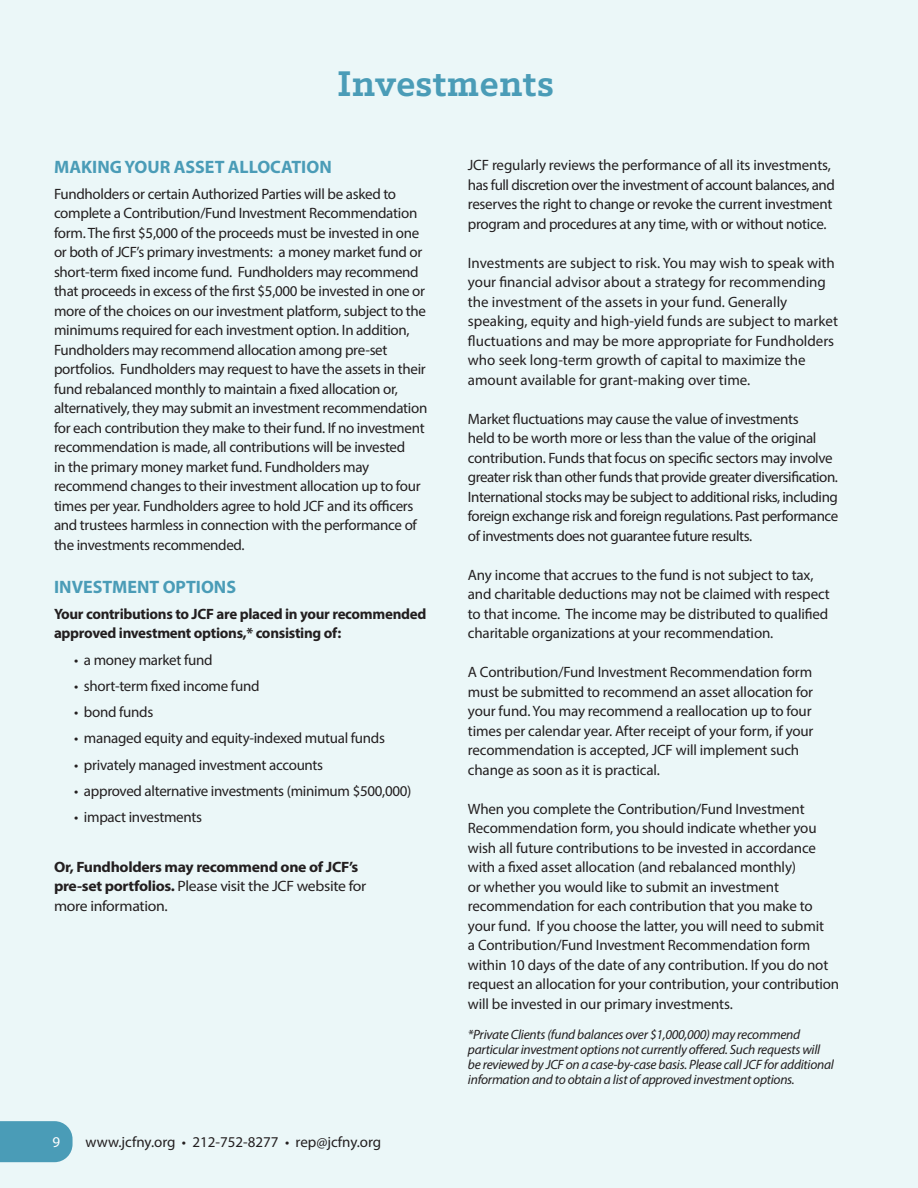
<style>
.page{position:relative;width:918px;height:1188px;background:#ebf7f8}
.page>*{position:absolute;margin:0;border:0;box-sizing:border-box;transform-origin:0 0}
.t1{font:700 40.5px "Klinic Slab";letter-spacing:.01em;color:#4a9cb7}
.Default{font:700 18px "Myriad Pro";color:#4a9cb7}
.List_Paragraph{font:15px/19.5px "Myriad Pro";letter-spacing:-.02em;color:#231f20}
.List_Paragraph-2{font:15px/19.5px "Myriad Pro";color:#231f20}
.t2{font:700 15px/19.5px "Myriad Pro";letter-spacing:-.02em;color:#231f20;scale:1.05 1}
.t3{font:700 15px/19.5px "Myriad Pro";letter-spacing:-.02em;color:#231f20}
.t4{font:15px "Myriad Pro";color:#fff}
.t5{font:italic 13.5px/15px "Myriad Pro";letter-spacing:-.02em;color:#231f20}
.s1{font-weight:400}
</style>
<div class="page">
<svg style="left:0;top:1121px;width:73px;height:41px;background:#52a1ba"></svg>
<p class="t1" style="left:337px;top:57px;width:218px">Investments</p>
<p class="Default" style="left:54px;top:155px;width:279px">MAKING YOUR ASSET ALLOCATION</p>
<p class="List_Paragraph" style="left:54px;top:184px;width:375px">Fundholders or certain Authorized Parties will be asked to complete a Contribution/Fund Investment Recommendation form. The first $5,000 of the proceeds must be invested in one or both of JCF’s primary investments: a money market fund or short-term fixed income fund. Fundholders may recommend that proceeds in excess of the first $5,000 be invested in one or more of the choices on our investment platform, subject to the minimums required for each investment option. In addition, Fundholders may recommend allocation among pre-set portfolios. Fundholders may request to have the assets in their fund rebalanced monthly to maintain a fixed allocation or, alternatively, they may submit an investment recommendation for each contribution they make to their fund. If no investment recommendation is made, all contributions will be invested<br>in the primary money market fund. Fundholders may recommend changes to their investment allocation up to four times per year. Fundholders agree to hold JCF and its officers and trustees harmless in connection with the performance of the investments recommended.</p>
<p class="Default" style="left:54px;top:575px;width:183px">INVESTMENT OPTIONS</p>
<p class="t3" style="left:54px;top:603px;width:374px">Your contributions to JCF are placed in your recommended approved investment options,* consisting of:</p>
<p class="List_Paragraph" style="left:74px;top:649px;width:140px">• a money market fund</p>
<p class="List_Paragraph" style="left:74px;top:676px;width:187px">• short-term fixed income fund</p>
<p class="List_Paragraph" style="left:74px;top:702px;width:81px">• bond funds</p>
<p class="List_Paragraph" style="left:74px;top:728px;width:312px">• managed equity and equity-indexed mutual funds</p>
<p class="List_Paragraph" style="left:74px;top:754px;width:250px">• privately managed investment accounts</p>
<p class="List_Paragraph" style="left:74px;top:781px;width:339px">• approved alternative investments (minimum $500,000)</p>
<p class="List_Paragraph" style="left:74px;top:807px;width:129px">• impact investments</p>
<p class="t2" style="left:54px;top:856px;width:299px">Or, Fundholders may recommend one of JCF’s pre-set portfolios. <span class="s1">Please visit the JCF website for more information.</span></p>
<p class="t4" style="left:52px;top:1132px;width:9px">9</p>
<p class="List_Paragraph-2" style="left:86px;top:1132px;width:297px">www.jcfny.org • 212-752-8277 • rep@jcfny.org</p>
<p class="List_Paragraph" style="left:468px;top:155px;width:368px">JCF regularly reviews the performance of all its investments, has full discretion over the investment of account balances, and reserves the right to change or revoke the current investment program and procedures at any time, with or without notice.</p>
<p class="List_Paragraph-2" style="left:468px;top:253px;width:372px">Investments are subject to risk. You may wish to speak with your financial advisor about a strategy for recommending the investment of the assets in your fund. Generally speaking, equity and high-yield funds are subject to market fluctuations and may be more appropriate for Fundholders who seek long-term growth of capital to maximize the amount available for grant-making over time.</p>
<p class="List_Paragraph" style="left:468px;top:409px;width:372px">Market fluctuations may cause the value of investments<br>held to be worth more or less than the value of the original contribution. Funds that focus on specific sectors may involve greater risk than other funds that provide greater diversification.<br>International stocks may be subject to additional risks, including foreign exchange risk and foreign regulations. Past performance of investments does not guarantee future results.</p>
<p class="List_Paragraph" style="left:468px;top:565px;width:363px">Any income that accrues to the fund is not subject to tax, and charitable deductions may not be claimed with respect to that income. The income may be distributed to qualified charitable organizations at your recommendation.</p>
<p class="List_Paragraph" style="left:468px;top:662px;width:347px">A Contribution/Fund Investment Recommendation form must be submitted to recommend an asset allocation for your fund. You may recommend a reallocation up to four times per calendar year. After receipt of your form, if your recommendation is accepted, JCF will implement such change as soon as it is practical.</p>
<p class="List_Paragraph" style="left:468px;top:799px;width:373px">When you complete the Contribution/Fund Investment Recommendation form, you should indicate whether you wish all future contributions to be invested in accordance with a fixed asset allocation (and rebalanced monthly)<br>or whether you would like to submit an investment recommendation for each contribution that you make to your fund. If you choose the latter, you will need to submit<br>a Contribution/Fund Investment Recommendation form within 10 days of the date of any contribution. If you do not request an allocation for your contribution, your contribution will be invested in our primary investments.</p>
<p class="t5" style="left:468px;top:1027px;width:368px">*Private Clients (fund balances over $1,000,000) may recommend particular investment options not currently offered. Such requests will be reviewed by JCF on a case-by-case basis. Please call JCF for additional information and to obtain a list of approved investment options.</p>
</div>
